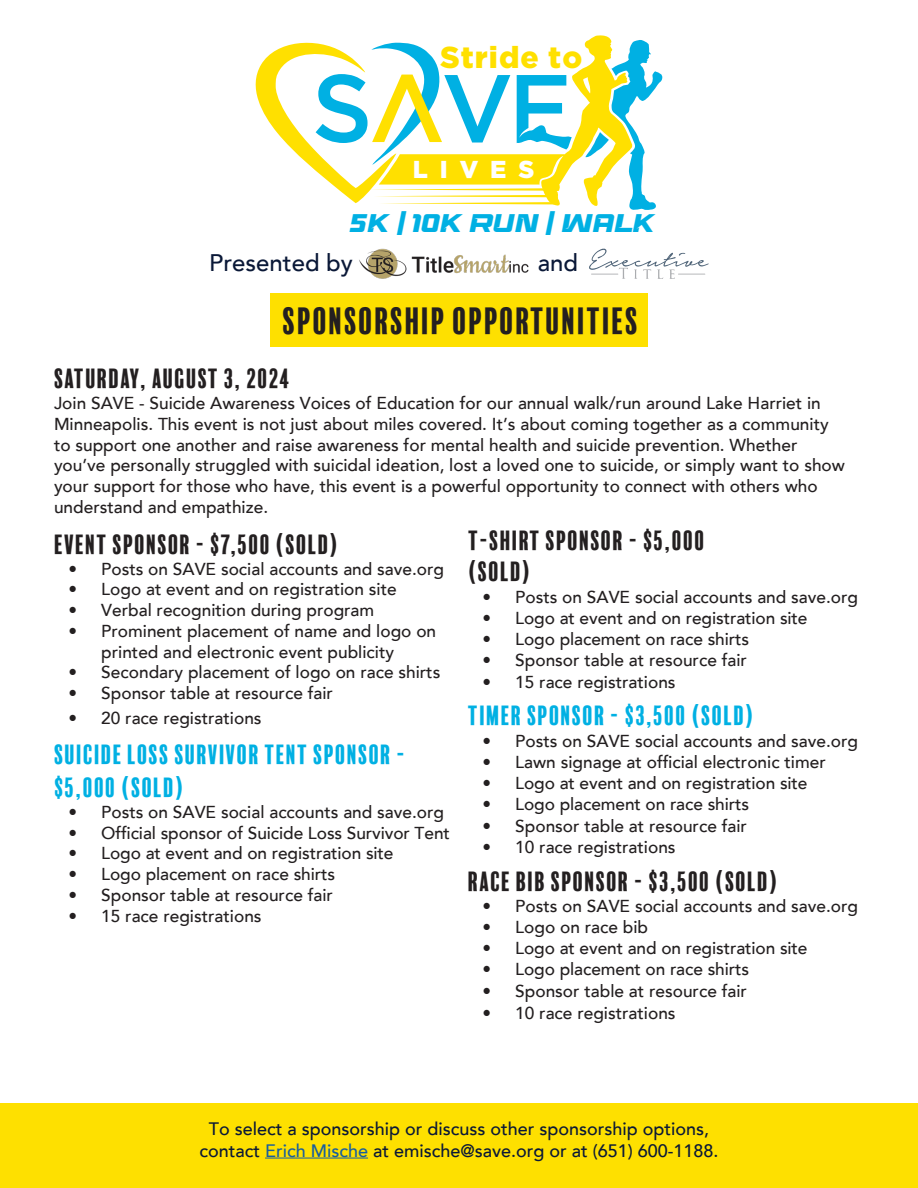
<style>
.page{position:relative;width:918px;height:1188px;background:#fff}
.page>*{position:absolute;margin:0;border:0;box-sizing:border-box;transform-origin:0 0}
.t1{font:500 95.7px "Gotham";color:#00b0e3}
.t2{font:34.8px "Balboa Plus Fill";color:#231f20}
.t3{font:900 30.3px "Gotham";letter-spacing:.035em;color:#ffe000}
.t4{font:25.5px/30.6px "Balboa Plus Fill";color:#231f20}
.t5{font:25.5px/33.3px "Balboa Plus Fill";color:#00b0e3}
.t6{font:25.5px "Race Sport";letter-spacing:-.03em;color:#00b0e3}
.t7{font:900 24.45px "Gotham";letter-spacing:.485em;color:#fff}
.t8{font:500 24px "Avenir";color:#0a1837}
.t9{font:500 18px/21.6px "Avenir";color:#0a1837;text-align:center}
.t10{font:500 17.25px/20.7px "Avenir";color:#231f20}
.s1{color:#175d9e}
</style>
<div class="page">
<div style="left:1px;top:1104px;width:917px;height:84px;background:#fee000"></div>
<hr style="left:265px;top:1158px;width:103px;height:1px;background:#175d9e">
<div style="left:270px;top:293px;width:378px;height:53px;background:#fee000"></div>
<svg style="left:487px;top:35px;width:124px;height:171px"></svg>
<svg style="left:585px;top:40px;width:78px;height:170px"></svg>
<svg style="left:255px;top:37px;width:317px;height:167px"></svg>
<img style="left:359px;top:248px;width:170px;height:31px">
<svg style="left:589px;top:249px;width:120px;height:30px"></svg>
<p class="t3" style="left:440px;top:40px;width:144px">Stride to</p>
<p class="t1" style="left:312px;top:53px;width:203px">S V</p>
<p class="t7" style="left:413px;top:155px;width:123px">LIVES</p>
<p class="t6" style="left:349px;top:212px;width:308px">5K / 10K RUN / WALK</p>
<p class="t8" style="left:209px;top:252px;width:145px">Presented by</p>
<p class="t8" style="left:538px;top:252px;width:42px">and</p>
<p class="t2" style="left:283px;top:301px;width:358px">SPONSORSHIP OPPORTUNITIES</p>
<p class="t4" style="left:54px;top:364px;width:238px">SATURDAY, AUGUST 3, 2024</p>
<p class="t10" style="left:54px;top:394px;width:793px">Join SAVE - Suicide Awareness Voices of Education for our annual walk/run around Lake Harriet in Minneapolis. This event is not just about miles covered. It’s about coming together as a community to support one another and raise awareness for mental health and suicide prevention. Whether you’ve personally struggled with suicidal ideation, lost a loved one to suicide, or simply want to show your support for those who have, this event is a powerful opportunity to connect with others who understand and empathize.</p>
<p class="t4" style="left:54px;top:529px;width:287px">EVENT SPONSOR - $7,500 (SOLD)</p>
<p class="t10" style="left:69px;top:560px;width:377px">• Posts on SAVE social accounts and save.org</p>
<p class="t10" style="left:69px;top:581px;width:330px">• Logo at event and on registration site</p>
<p class="t10" style="left:69px;top:601px;width:307px">• Verbal recognition during program</p>
<p class="t10" style="left:69px;top:622px;width:369px;text-align:center">• Prominent placement of name and logo on printed and electronic event publicity</p>
<p class="t10" style="left:69px;top:664px;width:373px">• Secondary placement of logo on race shirts</p>
<p class="t10" style="left:69px;top:684px;width:266px">• Sponsor table at resource fair</p>
<p class="t10" style="left:69px;top:709px;width:195px">• 20 race registrations</p>
<p class="t5" style="left:54px;top:738px;width:354px">SUICIDE LOSS SURVIVOR TENT SPONSOR - $5,000 (SOLD)</p>
<p class="t10" style="left:69px;top:803px;width:377px">• Posts on SAVE social accounts and save.org</p>
<p class="t10" style="left:69px;top:824px;width:383px">• Official sponsor of Suicide Loss Survivor Tent</p>
<p class="t10" style="left:69px;top:845px;width:327px">• Logo at event and on registration site</p>
<p class="t10" style="left:69px;top:865px;width:268px">• Logo placement on race shirts</p>
<p class="t10" style="left:69px;top:886px;width:266px">• Sponsor table at resource fair</p>
<p class="t10" style="left:69px;top:907px;width:195px">• 15 race registrations</p>
<p class="t4" style="left:468px;top:526px;width:239px">T-SHIRT SPONSOR - $5,000 (SOLD)</p>
<p class="t10" style="left:483px;top:588px;width:377px">• Posts on SAVE social accounts and save.org</p>
<p class="t10" style="left:483px;top:609px;width:327px">• Logo at event and on registration site</p>
<p class="t10" style="left:483px;top:630px;width:268px">• Logo placement on race shirts</p>
<p class="t10" style="left:483px;top:652px;width:266px">• Sponsor table at resource fair</p>
<p class="t10" style="left:483px;top:673px;width:195px">• 15 race registrations</p>
<p class="t5" style="left:468px;top:699px;width:289px">TIMER SPONSOR - $3,500 (SOLD)</p>
<p class="t10" style="left:483px;top:732px;width:377px">• Posts on SAVE social accounts and save.org</p>
<p class="t10" style="left:483px;top:753px;width:345px">• Lawn signage at official electronic timer</p>
<p class="t10" style="left:483px;top:774px;width:327px">• Logo at event and on registration site</p>
<p class="t10" style="left:483px;top:795px;width:268px">• Logo placement on race shirts</p>
<p class="t10" style="left:483px;top:817px;width:266px">• Sponsor table at resource fair</p>
<p class="t10" style="left:483px;top:839px;width:195px">• 10 race registrations</p>
<p class="t4" style="left:468px;top:866px;width:312px">RACE BIB SPONSOR - $3,500 (SOLD)</p>
<p class="t10" style="left:483px;top:898px;width:377px">• Posts on SAVE social accounts and save.org</p>
<p class="t10" style="left:483px;top:918px;width:167px">• Logo on race bib</p>
<p class="t10" style="left:483px;top:939px;width:327px">• Logo at event and on registration site</p>
<p class="t10" style="left:483px;top:960px;width:268px">• Logo placement on race shirts</p>
<p class="t10" style="left:483px;top:982px;width:266px">• Sponsor table at resource fair</p>
<p class="t10" style="left:483px;top:1004px;width:195px">• 10 race registrations</p>
<p class="t9" style="left:199px;top:1120px;width:521px">To select a sponsorship or discuss other sponsorship options, contact <span class="s1">Erich Mische</span> at emische@save.org or at (651) 600-1188.</p>
</div>
